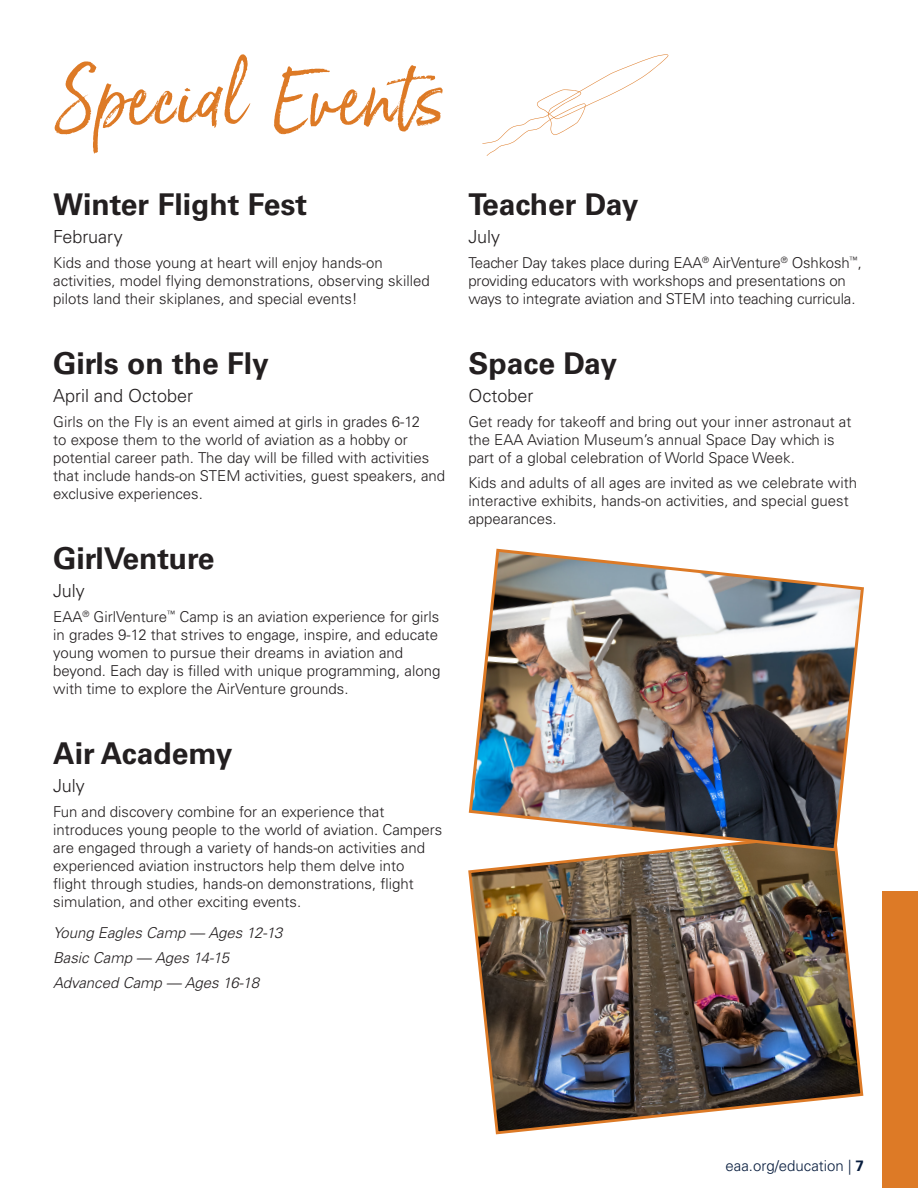
<style>
.page{position:relative;width:918px;height:1188px;background:#fff}
.page>*{position:absolute;margin:0;border:0;box-sizing:border-box;transform-origin:0 0}
.t1{font:75px "Born Ready";color:#dd7a26}
.t2{font:700 30px "Univers LT Std";color:#231f20}
.t3{font:300 18px "Univers LT Std";color:#231f20}
.t4{font:300 15px/18px "Univers LT Std";color:#231f20}
.t5{font:italic 300 15px/24.8px "Univers LT Std";color:#231f20}
.t6{font:300 15px "Univers LT Std";color:#081d3e}
.s1{font-weight:700}
</style>
<div class="page">
<div style="left:882px;top:891px;width:36px;height:297px;background:#dd7a26"></div>
<svg style="left:482px;top:54px;width:186px;height:102px"></svg>
<img style="left:468px;top:853px;width:396px;height:282px">
<img style="left:468px;top:548px;width:396px;height:305px">
<h1 class="t1" style="left:53px;top:52px;width:393px">Special Events</h1>
<h2 class="t2" style="left:53px;top:187px;width:255px">Winter Flight Fest</h2>
<p class="t3" style="left:53px;top:226px;width:71px">February</p>
<p class="t4" style="left:53px;top:254px;width:378px">Kids and those young at heart will enjoy hands-on activities, model flying demonstrations, observing skilled pilots land their skiplanes, and special events!</p>
<h2 class="t2" style="left:53px;top:346px;width:217px">Girls on the Fly</h2>
<p class="t3" style="left:53px;top:385px;width:142px">April and October</p>
<p class="t4" style="left:53px;top:413px;width:394px">Girls on the Fly is an event aimed at girls in grades 6-12<br>to expose them to the world of aviation as a hobby or potential career path. The day will be filled with activities that include hands-on STEM activities, guest speakers, and exclusive experiences.</p>
<h2 class="t2" style="left:53px;top:541px;width:163px">GirlVenture</h2>
<p class="t3" style="left:53px;top:580px;width:33px">July</p>
<p class="t4" style="left:53px;top:608px;width:389px">EAA<sup>®</sup> GirlVenture<sup>™</sup> Camp is an aviation experience for girls in grades 9-12 that strives to engage, inspire, and educate young women to pursue their dreams in aviation and beyond. Each day is filled with unique programming, along with time to explore the AirVenture grounds.</p>
<h2 class="t2" style="left:53px;top:736px;width:181px">Air Academy</h2>
<p class="t3" style="left:53px;top:775px;width:33px">July</p>
<p class="t4" style="left:53px;top:802px;width:391px">Fun and discovery combine for an experience that introduces young people to the world of aviation. Campers are engaged through a variety of hands-on activities and experienced aviation instructors help them delve into<br>flight through studies, hands-on demonstrations, flight simulation, and other exciting events.</p>
<p class="t5" style="left:53px;top:921px;width:231px">Young Eagles Camp — Ages 12-13<br>Basic Camp — Ages 14-15<br>Advanced Camp — Ages 16-18</p>
<h2 class="t2" style="left:468px;top:187px;width:172px">Teacher Day</h2>
<p class="t3" style="left:468px;top:226px;width:33px">July</p>
<p class="t4" style="left:468px;top:254px;width:395px">Teacher Day takes place during EAA<sup>®</sup> AirVenture<sup>®</sup> Oshkosh<sup>™</sup>, providing educators with workshops and presentations on ways to integrate aviation and STEM into teaching curricula.</p>
<h2 class="t2" style="left:468px;top:346px;width:150px">Space Day</h2>
<p class="t3" style="left:468px;top:385px;width:67px">October</p>
<p class="t4" style="left:468px;top:413px;width:384px">Get ready for takeoff and bring out your inner astronaut at the EAA Aviation Museum’s annual Space Day which is part of a global celebration of World Space Week.</p>
<p class="t4" style="left:468px;top:474px;width:390px">Kids and adults of all ages are invited as we celebrate with interactive exhibits, hands-on activities, and special guest appearances.</p>
<p class="t6" style="left:726px;top:1156px;width:140px">eaa.org/education | <span class="s1">7</span></p>
</div>
